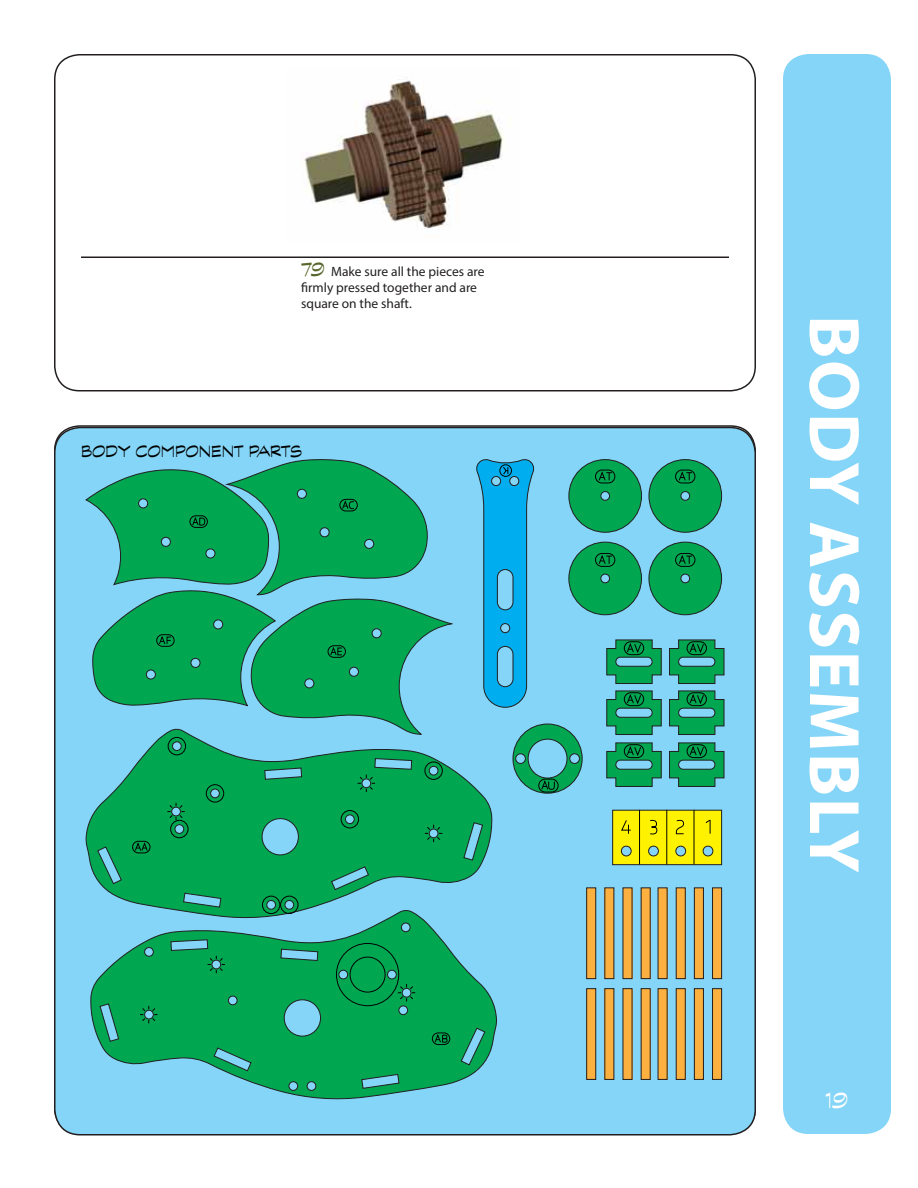
<style>
.page{position:relative;width:918px;height:1188px;background:#fff}
.page>*{position:absolute;margin:0;border:0;box-sizing:border-box;transform-origin:0 0}
.t1{font:700 72px "Myriad Pro";letter-spacing:.02em;color:#fff}
.t2{font:24px "Graphite Std";color:#fff}
.t3{font:18px "Graphite Std";color:#010202}
.t4{font:13.5px/16.2px "Myriad Pro";color:#231f20}
.s1{font-family:"Graphite Std";font-size:21px;color:#58672e}
</style>
<div class="page">
<div style="left:783px;top:54px;width:108px;height:1080px;background:#84d5f7;border-radius:26px"></div>
<div style="left:54px;top:54px;width:702px;height:338px;border:2px solid #231f20;border-radius:25px"></div>
<hr style="left:81px;top:257px;width:648px;height:1px;background:#231f20">
<img style="left:304px;top:79px;width:200px;height:150px">
<div style="left:55px;top:428px;width:700px;height:707px;background:#84d5f7;border-radius:26px"></div>
<svg style="left:85px;top:459px;width:369px;height:269px"></svg>
<svg style="left:90px;top:920px;width:407px;height:180px"></svg>
<div style="left:336px;top:943px;width:63px;height:63px;border:1px solid #020303;border-radius:50%"></div>
<div style="left:350px;top:957px;width:36px;height:36px;border:1px solid #020303;border-radius:50%"></div>
<div style="left:432px;top:1033px;width:18px;height:12px;border:1px solid #020303;border-radius:6px"></div>
<svg style="left:434px;top:1033px;width:14px;height:10px"></svg>
<svg style="left:140px;top:1006px;width:17px;height:17px"></svg>
<svg style="left:170px;top:939px;width:55px;height:34px;background:#18a368"></svg>
<svg style="left:398px;top:984px;width:17px;height:17px"></svg>
<svg style="left:86px;top:728px;width:407px;height:192px"></svg>
<svg style="left:97px;top:846px;width:25px;height:39px"></svg>
<svg style="left:264px;top:767px;width:38px;height:13px"></svg>
<svg style="left:331px;top:866px;width:38px;height:25px"></svg>
<div style="left:262px;top:818px;width:37px;height:37px;border:1px solid #231f20;border-radius:50%"></div>
<div style="left:424px;top:762px;width:19px;height:18px;border:1px solid #010202;border-radius:50%"></div>
<div style="left:341px;top:810px;width:18px;height:18px;border:1px solid #010202;border-radius:50%"></div>
<div style="left:206px;top:784px;width:18px;height:19px;border:1px solid #010202;border-radius:50%"></div>
<div style="left:168px;top:737px;width:18px;height:18px;border:1px solid #010202;border-radius:50%"></div>
<div style="left:170px;top:820px;width:18px;height:18px;border:1px solid #010202;border-radius:50%"></div>
<div style="left:280px;top:896px;width:18px;height:18px;border:1px solid #010202;border-radius:50%"></div>
<div style="left:262px;top:896px;width:18px;height:18px;border:1px solid #010202;border-radius:50%"></div>
<div style="left:132px;top:841px;width:18px;height:12px;border:1px solid #020303;border-radius:6px"></div>
<svg style="left:134px;top:841px;width:14px;height:11px"></svg>
<svg style="left:425px;top:825px;width:17px;height:17px"></svg>
<svg style="left:358px;top:758px;width:54px;height:34px;background:#19a368"></svg>
<svg style="left:167px;top:803px;width:18px;height:17px"></svg>
<svg style="left:612px;top:809px;width:110px;height:56px;background:#ddd70f"></svg>
<div style="left:587px;top:989px;width:9px;height:90px;background:#fbb03f"></div>
<div style="left:586px;top:988px;width:10px;height:92px;border:1px solid #231f20"></div>
<div style="left:605px;top:989px;width:9px;height:90px;background:#fbb03f"></div>
<div style="left:623px;top:989px;width:9px;height:90px;background:#fbb03f"></div>
<div style="left:641px;top:989px;width:9px;height:90px;background:#fbb03f"></div>
<div style="left:658px;top:989px;width:9px;height:90px;background:#fbb03f"></div>
<div style="left:676px;top:989px;width:9px;height:90px;background:#fbb03f"></div>
<div style="left:676px;top:988px;width:10px;height:92px;border:1px solid #231f20"></div>
<div style="left:694px;top:989px;width:9px;height:90px;background:#fbb03f"></div>
<div style="left:694px;top:988px;width:10px;height:92px;border:1px solid #231f20"></div>
<div style="left:713px;top:989px;width:9px;height:90px;background:#fbb03f"></div>
<div style="left:712px;top:988px;width:10px;height:92px;border:1px solid #231f20"></div>
<div style="left:587px;top:888px;width:9px;height:91px;background:#fbb03f"></div>
<div style="left:586px;top:887px;width:10px;height:92px;border:1px solid #231f20"></div>
<div style="left:605px;top:888px;width:9px;height:91px;background:#fbb03f"></div>
<div style="left:623px;top:888px;width:9px;height:91px;background:#fbb03f"></div>
<div style="left:641px;top:888px;width:9px;height:91px;background:#fbb03f"></div>
<div style="left:658px;top:888px;width:9px;height:91px;background:#fbb03f"></div>
<div style="left:676px;top:888px;width:9px;height:91px;background:#fbb03f"></div>
<div style="left:676px;top:887px;width:10px;height:92px;border:1px solid #231f20"></div>
<div style="left:694px;top:888px;width:9px;height:91px;background:#fbb03f"></div>
<div style="left:694px;top:887px;width:10px;height:92px;border:1px solid #231f20"></div>
<div style="left:713px;top:888px;width:9px;height:91px;background:#fbb03f"></div>
<div style="left:712px;top:887px;width:10px;height:92px;border:1px solid #231f20"></div>
<svg style="left:476px;top:459px;width:59px;height:249px"></svg>
<div style="left:499px;top:464px;width:13px;height:13px;border:1px solid #020303;border-radius:50%"></div>
<svg style="left:569px;top:460px;width:73px;height:72px"></svg>
<svg style="left:649px;top:460px;width:73px;height:72px"></svg>
<svg style="left:569px;top:542px;width:73px;height:73px"></svg>
<svg style="left:649px;top:542px;width:73px;height:73px"></svg>
<svg style="left:513px;top:724px;width:69px;height:69px"></svg>
<svg style="left:606px;top:639px;width:56px;height:45px"></svg>
<svg style="left:669px;top:639px;width:56px;height:45px"></svg>
<svg style="left:606px;top:690px;width:56px;height:45px"></svg>
<svg style="left:669px;top:690px;width:56px;height:45px"></svg>
<svg style="left:606px;top:742px;width:56px;height:45px"></svg>
<svg style="left:669px;top:742px;width:56px;height:45px"></svg>
<p class="t4" style="left:301px;top:264px;width:185px"><span class="s1">79</span> Make sure all the pieces are firmly pressed together and are square on the shaft.</p>
<h3 class="t3" style="left:81px;top:440px;width:223px">BODY COMPONENT PARTS</h3>
<h1 class="t1" style="left:877px;top:315px;width:559px;rotate:90deg">BODY ASSEMBLY</h1>
<h2 class="t2" style="left:826px;top:1085px;width:24px">19</h2>
</div>
